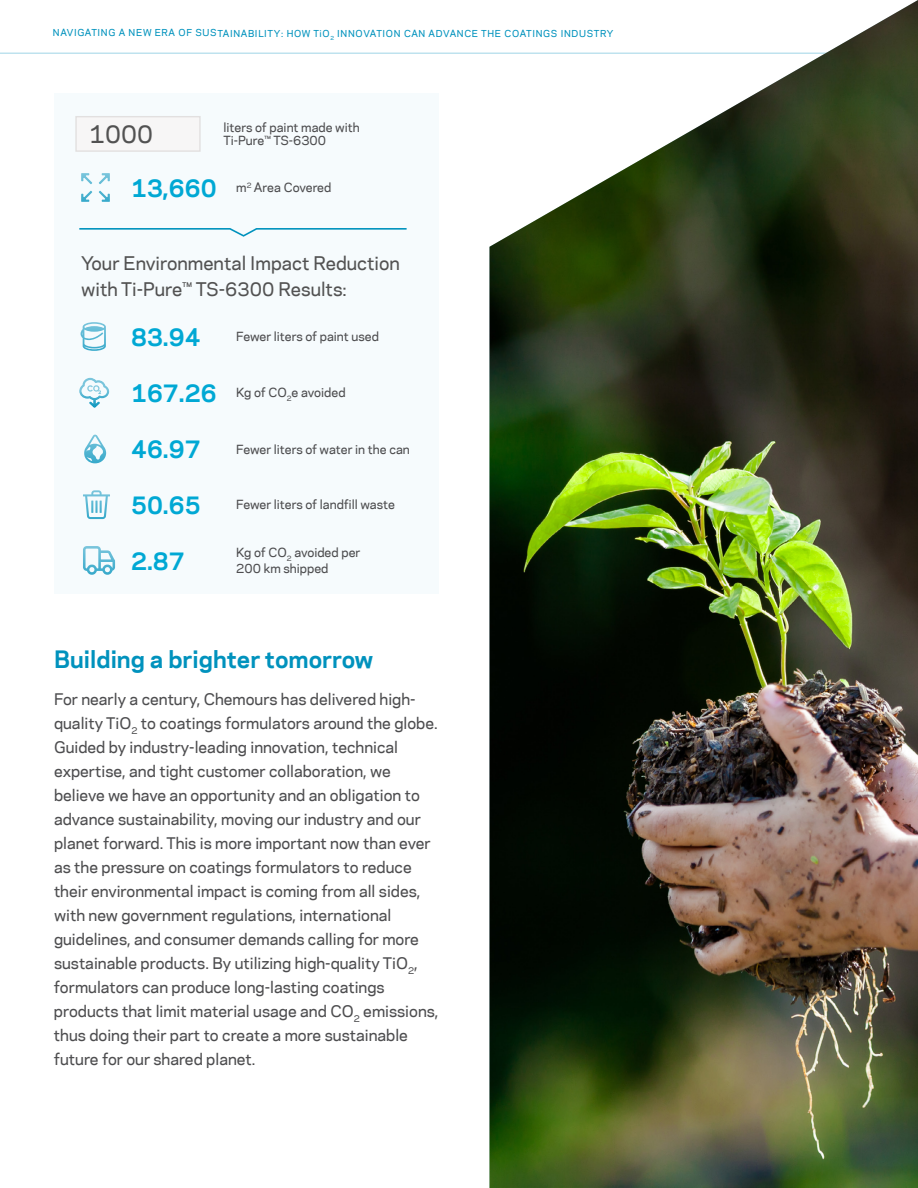
<style>
.page{position:relative;width:918px;height:1188px;background:#fff}
.page>*{position:absolute;margin:0;border:0;box-sizing:border-box;transform-origin:0 0}
.t1{font:700 22.8px "Chemours Sans";color:#00a8d4}
.t2{font:500 22.8px "Chemours Sans";color:#525252}
.t3{font:700 22.5px "Chemours Sans";color:#0092bd}
.t4{font:500 17.7px/25.7px "Chemours Sans";color:#525252}
.t5{font:500 15px/24px "Chemours Sans";color:#4d4d4f}
.t6{font:500 11.85px/16.5px "Chemours Sans";color:#4d4d4f}
.t7{font:500 9px "Chemours Sans";letter-spacing:.075em;color:#0092bd}
.s1{font-weight:700;font-size:22.8px;color:#00a8d4}
</style>
<div class="page">
<hr style="left:0;top:52px;width:864px;height:2px;background:#bee2ee">
<img style="left:489px;top:0;width:429px;height:1188px">
<div style="left:54px;top:93px;width:385px;height:501px;background:#f6fbfd"></div>
<svg style="left:81px;top:173px;width:29px;height:29px"></svg>
<svg style="left:81px;top:322px;width:25px;height:29px"></svg>
<svg style="left:79px;top:378px;width:30px;height:30px"></svg>
<svg style="left:84px;top:435px;width:22px;height:28px"></svg>
<svg style="left:83px;top:490px;width:27px;height:29px"></svg>
<svg style="left:83px;top:546px;width:32px;height:29px"></svg>
<div style="left:75px;top:116px;width:126px;height:36px;background:#f7f6f6;border:1px solid #e2e0e0"></div>
<svg style="left:79px;top:228px;width:328px;height:9px"></svg>
<p class="t7" style="left:53px;top:26px;width:562px">NAVIGATING A NEW ERA OF SUSTAINABILITY: HOW TiO<sub>2</sub> INNOVATION CAN ADVANCE THE COATINGS INDUSTRY</p>
<h1 class="t2" style="left:89px;top:117px;width:65px">1000</h1>
<p class="t6" style="left:224px;top:120px;width:138px;line-height:13.5px">liters of paint made with<br>Ti-Pure™ TS-6300</p>
<p class="t6" style="left:131px;top:179px;width:202px"><span class="s1">13,660</span> m<sup>2</sup> Area Covered</p>
<p class="t4" style="left:81px;top:249px;width:320px">Your Environmental Impact Reduction with Ti-Pure™ TS-6300 Results:</p>
<h1 class="t1" style="left:131px;top:320px;width:71px">83.94</h1>
<p class="t6" style="left:236px;top:328px;width:144px">Fewer liters of paint used</p>
<p class="t6" style="left:131px;top:384px;width:216px"><span class="s1">167.26</span> Kg of CO<sub>2</sub>e avoided</p>
<h1 class="t1" style="left:131px;top:432px;width:71px">46.97</h1>
<p class="t6" style="left:236px;top:440px;width:175px">Fewer liters of water in the can</p>
<h1 class="t1" style="left:131px;top:488px;width:71px">50.65</h1>
<p class="t6" style="left:236px;top:496px;width:160px">Fewer liters of landfill waste</p>
<h1 class="t1" style="left:131px;top:544px;width:55px">2.87</h1>
<p class="t6" style="left:236px;top:543px;width:126px">Kg of CO<sub>2</sub> avoided per<br>200 km shipped</p>
<h2 class="t3" style="left:54px;top:642px;width:321px">Building a brighter tomorrow</h2>
<p class="t5" style="left:54px;top:687px;width:386px">For nearly a century, Chemours has delivered high&shy;quality TiO<sub>2</sub> to coatings formulators around the globe.<br>Guided by industry-leading innovation, technical expertise, and tight customer collaboration, we believe we have an opportunity and an obligation to advance sustainability, moving our industry and our planet forward. This is more important now than ever as the pressure on coatings formulators to reduce their environmental impact is coming from all sides, with new government regulations, international guidelines, and consumer demands calling for more sustainable products. By utilizing high-quality TiO<sub>2</sub>, formulators can produce long-lasting coatings products that limit material usage and CO<sub>2</sub> emissions, thus doing their part to create a more sustainable future for our shared planet.</p>
</div>
